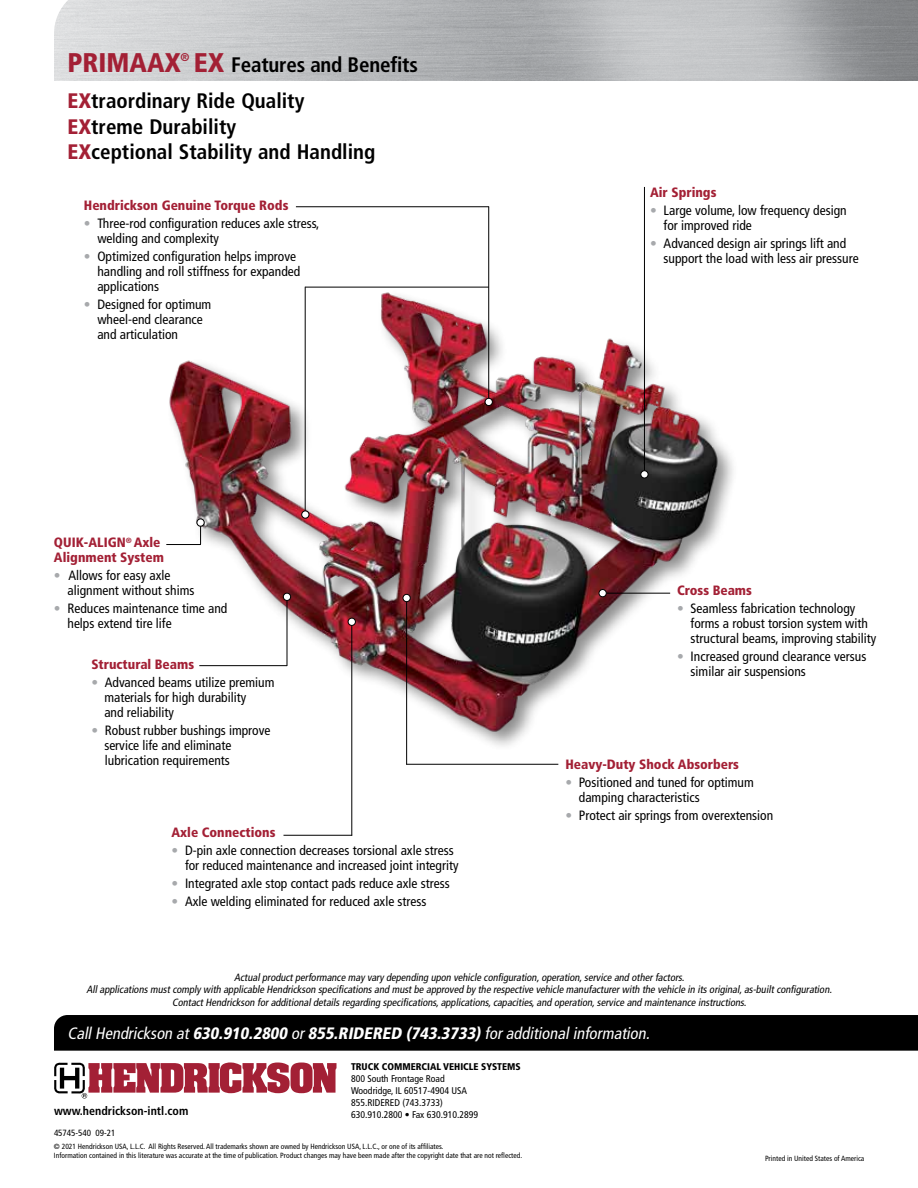
<style>
.page{position:relative;width:918px;height:1188px;background:#fff}
.page>*{position:absolute;margin:0;border:0;box-sizing:border-box;transform-origin:0 0}
.t1{font:900 condensed 27px "Frutiger LT Std";color:#a32035}
.t2{font:700 condensed 21px/25.5px "Frutiger LT Std";color:#000}
.t3{font:italic condensed 16.5px "Frutiger LT Std";color:#fff}
.t4{font:condensed 13.5px/15px "Frutiger LT Std";color:#000}
.t5{font:900 condensed 13.5px/15px "Frutiger LT Std";color:#a32035}
.t6{font:700 condensed 12px "Frutiger LT Std";color:#000}
.t7{font:900 condensed 11.25px "Frutiger LT Std";color:#a32035}
.t8{font:italic condensed 10.5px/12.6px "Frutiger LT Std";color:#000;text-align:center}
.t9{font:condensed 9.75px/12px "Frutiger LT Std";color:#000}
.t10{font:900 condensed 9.75px "Frutiger LT Std";color:#000}
.t11{font:condensed 9px "Frutiger LT Std";color:#000}
.t12{font:condensed 7.5px/9px "Frutiger LT Std";color:#000}
.s1{font-weight:900;font-size:27px;color:#a32035}
.s2{font-weight:900;color:#a32035}
.s3{color:#a7a9ac}
.s4{font-weight:900}
</style>
<div class="page">
<img style="left:169px;top:250px;width:565px;height:537px">
<hr style="left:351px;top:622px;width:1px;height:214px;background:#000">
<hr style="left:287px;top:597px;width:1px;height:69px;background:#000">
<hr style="left:406px;top:598px;width:1px;height:167px;background:#000">
<div style="left:348px;top:618px;width:7px;height:7px;background:#fff;border-radius:50%"></div>
<div style="left:348px;top:618px;width:8px;height:8px;border:1px solid #000;border-radius:50%"></div>
<div style="left:283px;top:593px;width:8px;height:7px;background:#fff;border-radius:50%"></div>
<div style="left:283px;top:593px;width:8px;height:8px;border:1px solid #000;border-radius:50%"></div>
<div style="left:403px;top:594px;width:7px;height:8px;background:#fff;border-radius:50%"></div>
<div style="left:403px;top:594px;width:8px;height:8px;border:1px solid #000;border-radius:50%"></div>
<svg style="left:200px;top:527px;width:1px;height:17px"></svg>
<div style="left:197px;top:519px;width:7px;height:7px;background:#fff;border-radius:50%"></div>
<div style="left:197px;top:519px;width:8px;height:8px;border:1px solid #000;border-radius:50%"></div>
<hr style="left:305px;top:287px;width:1px;height:227px;background:#000">
<div style="left:302px;top:511px;width:7px;height:7px;background:#fff;border-radius:50%"></div>
<div style="left:301px;top:511px;width:8px;height:8px;border:1px solid #000;border-radius:50%"></div>
<hr style="left:644px;top:187px;width:1px;height:287px;background:#000">
<div style="left:641px;top:471px;width:7px;height:7px;background:#fff;border-radius:50%"></div>
<div style="left:640px;top:470px;width:8px;height:8px;border:1px solid #000;border-radius:50%"></div>
<hr style="left:607px;top:593px;width:63px;height:1px;background:#000">
<hr style="left:406px;top:764px;width:152px;height:1px;background:#000">
<hr style="left:199px;top:665px;width:88px;height:1px;background:#000">
<div style="left:599px;top:590px;width:7px;height:7px;background:#fff;border-radius:50%"></div>
<div style="left:599px;top:589px;width:8px;height:8px;border:1px solid #000;border-radius:50%"></div>
<div style="left:54px;top:1015px;width:864px;height:36px;background:#000"></div>
<hr style="left:488px;top:207px;width:1px;height:196px;background:#000">
<div style="left:485px;top:398px;width:7px;height:8px;background:#fff;border-radius:50%"></div>
<div style="left:485px;top:398px;width:8px;height:8px;border:1px solid #000;border-radius:50%"></div>
<hr style="left:296px;top:206px;width:193px;height:1px;background:#000">
<hr style="left:305px;top:287px;width:184px;height:1px;background:#000">
<hr style="left:166px;top:544px;width:35px;height:1px;background:#000">
<hr style="left:284px;top:835px;width:68px;height:1px;background:#000">
<svg style="left:54px;top:1062px;width:283px;height:37px"></svg>
<h1 class="t1" style="left:68px;top:46px;width:115px">PRIMAAX</h1>
<p class="t7" style="left:180px;top:50px;width:10px">®</p>
<h2 class="t2" style="left:194px;top:52px;width:226px"><span class="s1">EX</span> Features and Benefits</h2>
<h2 class="t2" style="left:68px;top:88px;width:309px"><span class="s2">EX</span>traordinary Ride Quality<br><span class="s2">EX</span>treme Durability<br><span class="s2">EX</span>ceptional Stability and Handling</h2>
<p class="t5" style="left:84px;top:198px;width:206px">Hendrickson Genuine Torque Rods</p>
<p class="t4" style="left:97px;top:216px;width:224px;text-indent:-13px"><span class="s3">•</span> Three-rod configuration reduces axle stress, welding and complexity</p>
<p class="t4" style="left:97px;top:249px;width:204px;text-indent:-13px"><span class="s3">•</span> Optimized configuration helps improve handling and roll stiffness for expanded applications</p>
<p class="t4" style="left:97px;top:297px;width:115px;text-indent:-13px"><span class="s3">•</span> Designed for optimum wheel-end clearance and articulation</p>
<p class="t5" style="left:54px;top:535px;width:112px">QUIK-ALIGN<sup>®</sup> Axle<br>Alignment System</p>
<p class="t4" style="left:67px;top:568px;width:128px;text-indent:-14px"><span class="s3">•</span> Allows for easy axle alignment without shims</p>
<p class="t4" style="left:67px;top:601px;width:161px;text-indent:-14px"><span class="s3">•</span> Reduces maintenance time and helps extend tire life</p>
<p class="t5" style="left:91px;top:657px;width:104px">Structural Beams</p>
<p class="t4" style="left:104px;top:675px;width:172px;text-indent:-13px"><span class="s3">•</span> Advanced beams utilize premium materials for high durability<br>and reliability</p>
<p class="t4" style="left:104px;top:723px;width:168px;text-indent:-13px"><span class="s3">•</span> Robust rubber bushings improve service life and eliminate lubrication requirements</p>
<p class="t5" style="left:172px;top:824px;width:106px">Axle Connections</p>
<p class="t4" style="left:185px;top:843px;width:275px;text-indent:-14px"><span class="s3">•</span> D-pin axle connection decreases torsional axle stress for reduced maintenance and increased joint integrity</p>
<p class="t4" style="left:172px;top:876px;width:280px"><span class="s3">•</span> Integrated axle stop contact pads reduce axle stress</p>
<p class="t4" style="left:172px;top:894px;width:257px"><span class="s3">•</span> Axle welding eliminated for reduced axle stress</p>
<p class="t5" style="left:650px;top:185px;width:68px">Air Springs</p>
<p class="t4" style="left:664px;top:203px;width:185px;text-indent:-14px"><span class="s3">•</span> Large volume, low frequency design for improved ride</p>
<p class="t4" style="left:664px;top:236px;width:197px;text-indent:-14px"><span class="s3">•</span> Advanced design air springs lift and support the load with less air pressure</p>
<p class="t5" style="left:677px;top:583px;width:76px">Cross Beams</p>
<p class="t4" style="left:691px;top:601px;width:187px;text-indent:-14px"><span class="s3">•</span> Seamless fabrication technology forms a robust torsion system with structural beams, improving stability</p>
<p class="t4" style="left:691px;top:649px;width:177px;text-indent:-14px"><span class="s3">•</span> Increased ground clearance versus similar air suspensions</p>
<p class="t5" style="left:565px;top:757px;width:175px">Heavy-Duty Shock Absorbers</p>
<p class="t4" style="left:579px;top:775px;width:176px;text-indent:-14px"><span class="s3">•</span> Positioned and tuned for optimum damping characteristics</p>
<p class="t4" style="left:565px;top:808px;width:209px"><span class="s3">•</span> Protect air springs from overextension</p>
<p class="t8" style="left:86px;top:971px;width:749px">Actualproductperformance may vary depending upon vehicle configuration,operation,service and otherfactors.<br>Allapplicationsmustcomply with applicable Hendrickson specificationsand mustbe approved by the respective vehicle manufacturerwith the vehicle in itsoriginal,as-builtconfiguration.<br>ContactHendrickson foradditionaldetailsregarding specifications,applications,capacities,and operation,service and maintenance instructions.</p>
<p class="t3" style="left:68px;top:1024px;width:587px">CallHendrickson at<span class="s4">630.910.2800</span> or<span class="s4">855.RIDERED (743.3733)</span>foradditionalinformation.</p>
<p class="t10" style="left:351px;top:1061px;width:171px">TRUCK COMMERCIAL VEHICLE SYSTEMS</p>
<p class="t9" style="left:351px;top:1073px;width:129px">800 South Frontage Road<br>Woodridge, IL 60517-4904 USA<br>855.RIDERED (743.3733)<br>630.910.2800 • Fax 630.910.2899</p>
<p class="t6" style="left:54px;top:1104px;width:136px">www.hendrickson-intl.com</p>
<p class="t11" style="left:54px;top:1128px;width:63px">45745-540 09-21</p>
<p class="t12" style="left:54px;top:1142px;width:470px">© 2021 Hendrickson USA, L.L.C. All Rights Reserved. All trademarks shown are owned by Hendrickson USA, L.L.C., or one of its affiliates.<br>Information contained in this literature was accurate at the time of publication. Product changes may have been made after the copyright date that are not reflected.</p>
<p class="t12" style="left:765px;top:1154px;width:101px">Printed in United States of America</p>
</div>
